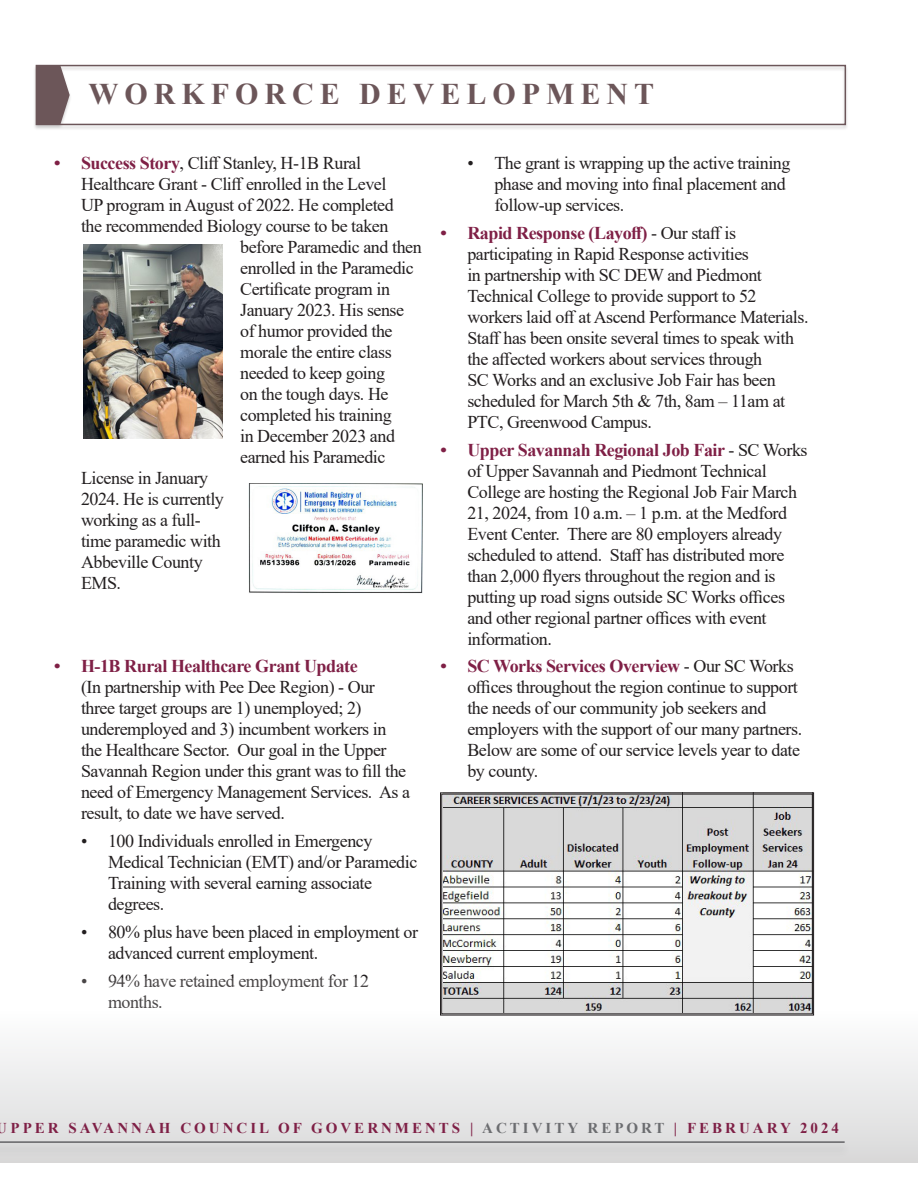
<style>
.page{position:relative;width:918px;height:1188px;background:#fff}
.page>*{position:absolute;margin:0;border:0;box-sizing:border-box;transform-origin:0 0}
.t1{font:700 30px "Times New Roman";letter-spacing:.2em;color:#6c5659}
.t2{font:18px/21px "Times New Roman";letter-spacing:-.025em;color:#231f20}
.t3{font:700 15px "Times New Roman";letter-spacing:.2em;color:#7f2046}
.s1{font-weight:700;color:#7f2046}
.s2{color:#6c6d70}
</style>
<div class="page">
<div style="left:33px;top:65px;width:816px;height:66px;background:#231f20;opacity:.22"></div>
<svg style="left:39px;top:68px;width:31px;height:54px;background:#806d70"></svg>
<div style="left:36px;top:65px;width:810px;height:60px;border:2px solid #6c5659"></div>
<div style="left:0;top:978px;width:918px;height:184px;background:linear-gradient(to bottom,#fff,#dadadb)"></div>
<div style="left:0;top:1140px;width:852px;height:17px;background:#d7d7d7"></div>
<hr style="left:0;top:1141px;width:845px;height:2px;background:#636366">
<img style="left:83px;top:245px;width:139px;height:193px">
<img style="left:248px;top:483px;width:174px;height:111px">
<svg style="left:440px;top:793px;width:374px;height:222px"></svg>
<p class="t1" style="left:88px;top:73px;width:567px">WORKFORCE DEVELOPMENT</p>
<p class="t2" style="left:54px;top:152px;width:309px"><span class="s1">• Success Story</span>, Cliff Stanley, H-1B Rural</p>
<p class="t2" style="left:81px;top:173px;width:307px">Healthcare Grant - Cliff enrolled in the Level</p>
<p class="t2" style="left:81px;top:194px;width:314px">UP program in August of 2022. He completed</p>
<p class="t2" style="left:81px;top:215px;width:309px">the recommended Biology course to be taken</p>
<p class="t2" style="left:240px;top:236px;width:183px">before Paramedic and then</p>
<p class="t2" style="left:240px;top:257px;width:175px">enrolled in the Paramedic</p>
<p class="t2" style="left:240px;top:278px;width:151px">Certificate program in</p>
<p class="t2" style="left:240px;top:299px;width:166px">January 2023. His sense</p>
<p class="t2" style="left:240px;top:320px;width:154px">of humor provided the</p>
<p class="t2" style="left:240px;top:341px;width:153px">morale the entire class</p>
<p class="t2" style="left:240px;top:362px;width:146px">needed to keep going</p>
<p class="t2" style="left:240px;top:383px;width:150px">on the tough days. He</p>
<p class="t2" style="left:240px;top:404px;width:153px">completed his training</p>
<p class="t2" style="left:240px;top:425px;width:156px">in December 2023 and</p>
<p class="t2" style="left:240px;top:446px;width:147px">earned his Paramedic</p>
<p class="t2" style="left:81px;top:467px;width:129px">License in January</p>
<p class="t2" style="left:81px;top:488px;width:144px">2024. He is currently</p>
<p class="t2" style="left:81px;top:509px;width:121px">working as a full-</p>
<p class="t2" style="left:81px;top:530px;width:141px">time paramedic with</p>
<p class="t2" style="left:81px;top:551px;width:123px">Abbeville County</p>
<p class="t2" style="left:81px;top:572px;width:42px">EMS.</p>
<p class="t2" style="left:81px;top:655px;width:331px;text-indent:-27px"><span class="s1">• H-1B Rural Healthcare Grant Update<br></span>(In partnership with Pee Dee Region) - Our three target groups are 1) unemployed; 2) underemployed and 3) incumbent workers in the Healthcare Sector. Our goal in the Upper Savannah Region under this grant was to fill the need of Emergency Management Services. As a result, to date we have served.</p>
<p class="t2" style="left:108px;top:830px;width:311px;text-indent:-27px">• 100 Individuals enrolled in Emergency Medical Technician (EMT) and/or Paramedic Training with several earning associate degrees.</p>
<p class="t2" style="left:108px;top:921px;width:311px;text-indent:-27px">• 80% plus have been placed in employment or advanced current employment.</p>
<p class="t2" style="left:108px;top:969px;width:263px;text-indent:-27px">• 94% have retained employment for 12 months.</p>
<p class="t2" style="left:494px;top:152px;width:298px;text-indent:-27px">• The grant is wrapping up the active training phase and moving into final placement and follow-up services.</p>
<p class="t2" style="left:467px;top:222px;width:343px;text-indent:-27px"><span class="s1">• Rapid Response (Layoff)</span> - Our staff is participating in Rapid Response activities<br>in partnership with SC DEW and Piedmont Technical College to provide support to 52 workers laid off at Ascend Performance Materials.<br>Staff has been onsite several times to speak with the affected workers about services through<br>SC Works and an exclusive Job Fair has been scheduled for March 5th &amp; 7th, 8am – 11am at PTC, Greenwood Campus.</p>
<p class="t2" style="left:467px;top:438px;width:342px;text-indent:-27px"><span class="s1">• Upper Savannah Regional Job Fair</span> - SC Works of Upper Savannah and Piedmont Technical College are hosting the Regional Job Fair March 21, 2024, from 10 a.m. – 1 p.m. at the Medford Event Center. There are 80 employers already scheduled to attend. Staff has distributed more than 2,000 flyers throughout the region and is putting up road signs outside SC Works offices and other regional partner offices with event information.</p>
<p class="t2" style="left:467px;top:655px;width:336px;text-indent:-27px"><span class="s1">• SC Works Services Overview</span> - Our SC Works offices throughout the region continue to support the needs of our community job seekers and employers with the support of our many partners.<br>Below are some of our service levels year to date by county.</p>
<p class="t3" style="left:-3px;top:1117px;width:844px">UPPER SAVANNAH COUNCIL OF GOVERNMENTS | <span class="s2">ACTIVITY REPORT</span> | FEBRUARY 2024</p>
</div>
